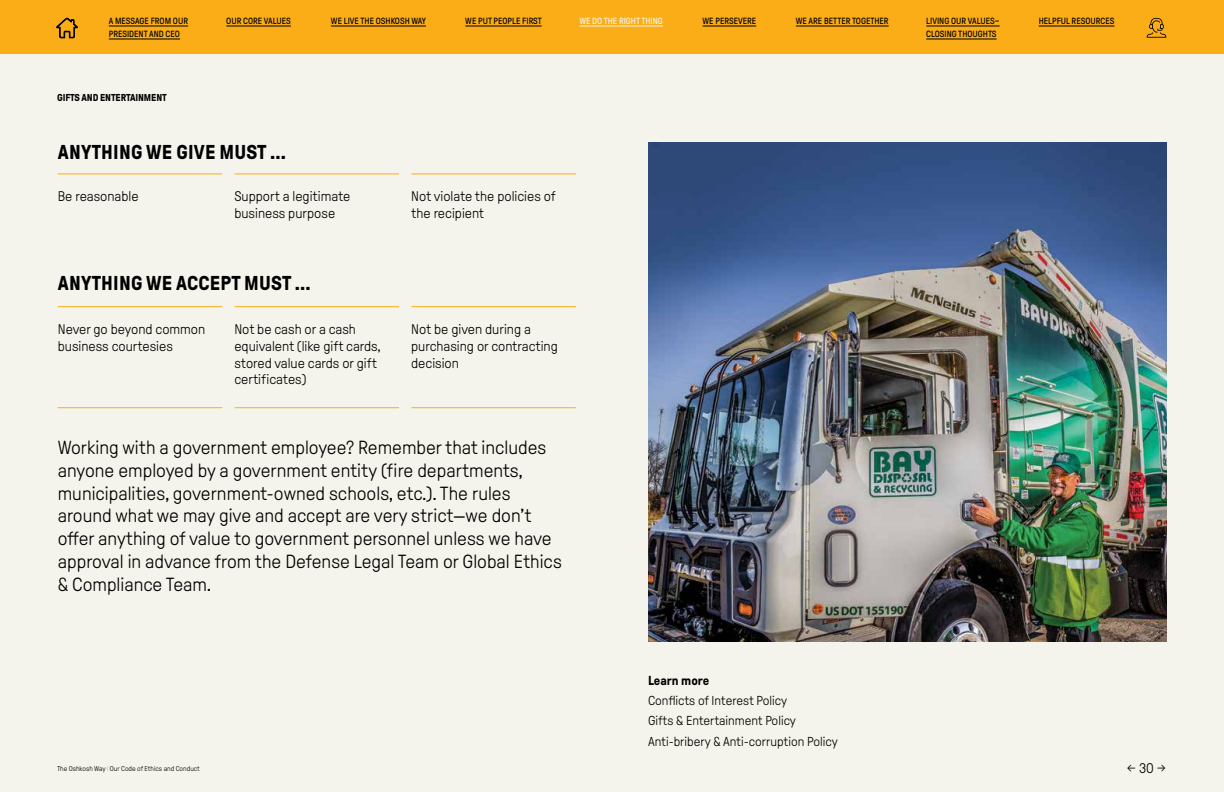
<style>
.page{position:relative;width:1224px;height:792px;background:#fff}
.page>*{position:absolute;margin:0;border:0;box-sizing:border-box;transform-origin:0 0}
.t1{font:700 20px "GT Pressura Pro";letter-spacing:.01em;color:#000}
.t2{font:300 19px/22.8px "GT Pressura Pro";color:#000}
.t3{font:300 14px/16.8px "GT Pressura Pro";color:#000}
.t4{font:300 13px/20.1px "GT Pressura Pro";color:#000}
.t5{font:700 13px "GT Pressura Pro";color:#000}
.t6{font:700 10px "GT Pressura Pro";letter-spacing:-.01em;color:#000}
.t7{font:9px/13px "GT Pressura Pro";color:#000}
.t8{font:9px "GT Pressura Pro";color:#f4f4ec}
.t9{font:300 7px "GT Pressura Pro";color:#000}
.s1{color:#a6aaa6}
</style>
<div class="page">
<div style="left:0;top:0;width:1224px;height:57px;background:#fbad18"></div>
<div style="left:0;top:54px;width:1224px;height:738px;background:#f4f4ec"></div>
<hr style="left:1039px;top:26px;width:76px;height:1px;background:#000">
<hr style="left:226px;top:26px;width:65px;height:1px;background:#000">
<hr style="left:109px;top:26px;width:79px;height:1px;background:#000">
<hr style="left:109px;top:39px;width:71px;height:1px;background:#000">
<hr style="left:331px;top:26px;width:95px;height:1px;background:#000">
<hr style="left:579px;top:26px;width:84px;height:1px;background:#f4f4ec">
<hr style="left:703px;top:26px;width:53px;height:1px;background:#000">
<hr style="left:796px;top:26px;width:93px;height:1px;background:#000">
<hr style="left:465px;top:26px;width:77px;height:1px;background:#000">
<svg style="left:56px;top:18px;width:22px;height:20px"></svg>
<svg style="left:1147px;top:18px;width:19px;height:20px"></svg>
<hr style="left:926px;top:26px;width:74px;height:1px;background:#000">
<hr style="left:926px;top:39px;width:71px;height:1px;background:#000">
<hr style="left:58px;top:173px;width:164px;height:1px;background:#fbad18">
<hr style="left:58px;top:306px;width:164px;height:1px;background:#fbad18">
<hr style="left:58px;top:407px;width:164px;height:1px;background:#fbad18">
<hr style="left:235px;top:173px;width:164px;height:1px;background:#fbad18">
<hr style="left:235px;top:306px;width:164px;height:1px;background:#fbad18">
<hr style="left:235px;top:407px;width:164px;height:1px;background:#fbad18">
<hr style="left:412px;top:173px;width:164px;height:1px;background:#fbad18">
<hr style="left:412px;top:306px;width:164px;height:1px;background:#fbad18">
<hr style="left:412px;top:407px;width:164px;height:1px;background:#fbad18">
<img style="left:648px;top:143px;width:518px;height:499px">
<p class="t7" style="left:109px;top:15px;width:81px">A MESSAGE FROM OUR</p>
<p class="t7" style="left:226px;top:15px;width:66px">OUR CORE VALUES</p>
<p class="t7" style="left:1039px;top:15px;width:77px">HELPFUL RESOURCES</p>
<p class="t7" style="left:109px;top:28px;width:73px">PRESIDENT AND CEO</p>
<p class="t7" style="left:331px;top:15px;width:97px">WE LIVE THE OSHKOSH WAY</p>
<p class="t7" style="left:465px;top:15px;width:78px">WE PUT PEOPLE FIRST</p>
<p class="t8" style="left:579px;top:16px;width:85px">WE DO THE RIGHT THING</p>
<p class="t7" style="left:703px;top:15px;width:55px">WE PERSEVERE</p>
<p class="t7" style="left:796px;top:15px;width:94px">WE ARE BETTER TOGETHER</p>
<p class="t7" style="left:926px;top:15px;width:75px">LIVING OUR VALUES–<br>CLOSING THOUGHTS</p>
<p class="t6" style="left:57px;top:92px;width:111px">GIFTS AND ENTERTAINMENT</p>
<p class="t1" style="left:58px;top:141px;width:230px">ANYTHING WE GIVE MUST …</p>
<p class="t3" style="left:58px;top:188px;width:82px">Be reasonable</p>
<p class="t3" style="left:234px;top:188px;width:117px">Support a legitimate business purpose</p>
<p class="t1" style="left:58px;top:273px;width:254px">ANYTHING WE ACCEPT MUST …</p>
<p class="t3" style="left:58px;top:321px;width:149px">Never go beyond common business courtesies</p>
<p class="t3" style="left:234px;top:321px;width:148px">Not be cash or a cash equivalent (like gift cards, stored value cards or gift certificates)</p>
<p class="t3" style="left:411px;top:188px;width:146px">Not violate the policies of the recipient</p>
<p class="t3" style="left:411px;top:321px;width:148px">Not be given during a purchasing or contracting decision</p>
<p class="t2" style="left:58px;top:436px;width:506px">Working with a government employee? Remember that includes anyone employed by a government entity (fire departments, municipalities, government-owned schools, etc.). The rules around what we may give and accept are very strict—we don’t offer anything of value to government personnel unless we have approval in advance from the Defense Legal Team or Global Ethics &amp; Compliance Team.</p>
<p class="t5" style="left:648px;top:674px;width:63px">Learn more</p>
<p class="t4" style="left:648px;top:691px;width:191px">Conflicts of Interest Policy<br>Gifts &amp; Entertainment Policy<br>Anti-bribery &amp; Anti-corruption Policy</p>
<p class="t9" style="left:57px;top:765px;width:144px">The Oshkosh Way <span class="s1">l</span> Our Code of Ethics and Conduct</p>
<p class="t3" style="left:1127px;top:760px;width:41px">← 30 →</p>
</div>
